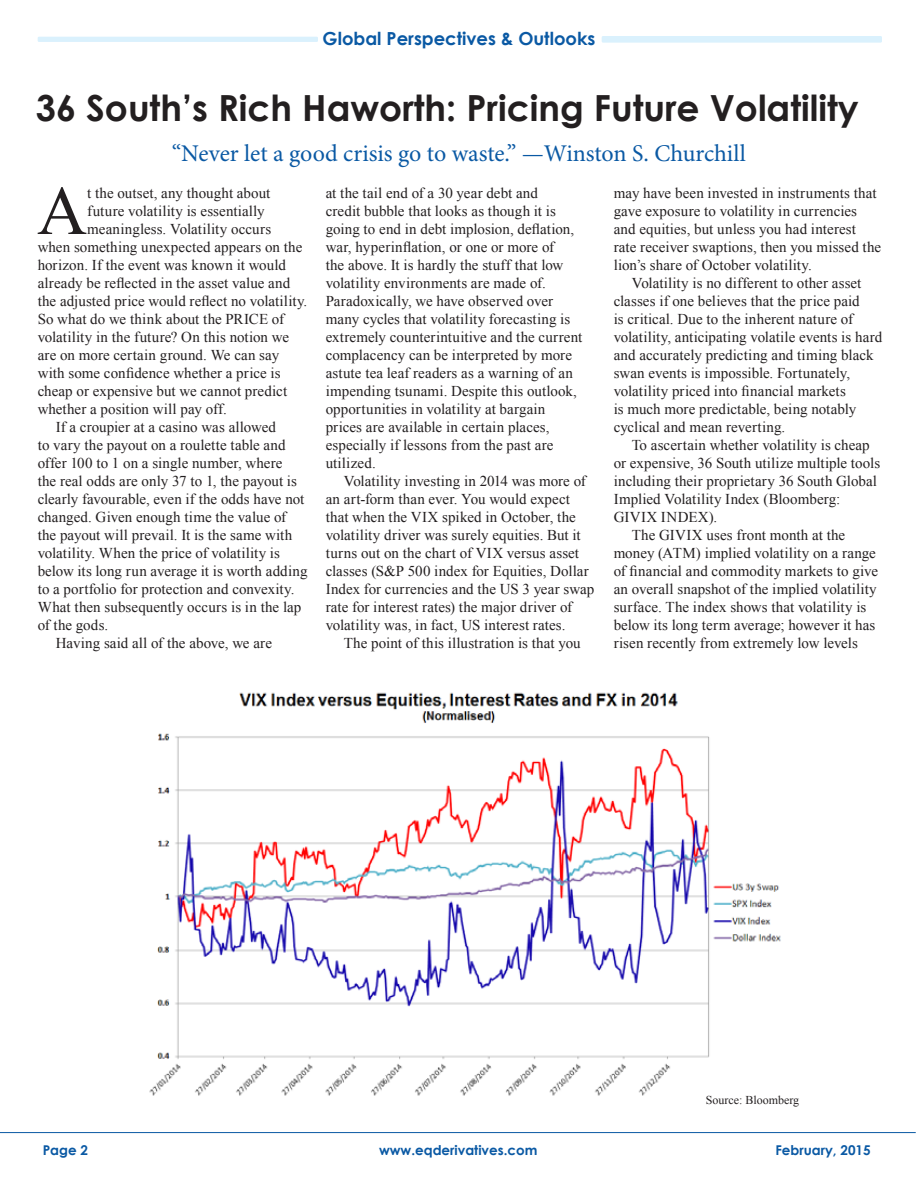
<style>
.page{position:relative;width:918px;height:1188px;background:#fff}
.page>*{position:absolute;margin:0;border:0;box-sizing:border-box;transform-origin:0 0}
.t1{font:69.3px "Times New Roman";color:#231f20}
.t2{font:700 36px "Century Gothic";color:#231f20}
.t3{font:24px "Minion Pro";letter-spacing:-.005em;color:#0a59a4}
.t4{font:700 18px "Century Gothic";color:#0a59a4}
.t5{font:15px/18px "Times New Roman";letter-spacing:.005em;color:#231f20}
.t6{font:15px "Times New Roman";letter-spacing:.025em;color:#231f20}
.t7{font:700 13.5px "Century Gothic";color:#0a59a4}
.t8{font:12px "Times New Roman";color:#231f20}
</style>
<div class="page">
<hr style="left:0;top:1132px;width:916px;height:1px;background:#0a59a4">
<div style="left:602px;top:36px;width:280px;height:7px;background:#daf1fd"></div>
<div style="left:38px;top:37px;width:280px;height:5px;background:#daf1fd"></div>
<img style="left:149px;top:692px;width:632px;height:404px">
<p class="t4" style="left:323px;top:27px;width:274px">Global Perspectives &amp; Outlooks</p>
<h2 class="t2" style="left:36px;top:85px;width:824px">36 South’s Rich Haworth: Pricing Future Volatility</h2>
<h3 class="t3" style="left:172px;top:139px;width:575px">“Never let a good crisis go to waste.” —Winston S. Churchill</h3>
<h1 class="t1" style="left:37px;top:171px;width:52px">A</h1>
<p class="t5" style="left:87px;top:184px;width:185px">t the outset, any thought about</p>
<p class="t5" style="left:326px;top:184px;width:258px">at the tail end of a 30 year debt and<br>credit bubble that looks as though it is going to end in debt implosion, deflation, war, hyperinflation, or one or more of<br>the above. It is hardly the stuff that low volatility environments are made of.<br>Paradoxically, we have observed over many cycles that volatility forecasting is extremely counterintuitive and the current complacency can be interpreted by more astute tea leaf readers as a warning of an impending tsunami. Despite this outlook, opportunities in volatility at bargain prices are available in certain places, especially if lessons from the past are utilized.</p>
<p class="t5" style="left:326px;top:472px;width:270px;text-indent:18px">Volatility investing in 2014 was more of an art-form than ever. You would expect that when the VIX spiked in October, the volatility driver was surely equities. But it turns out on the chart of VIX versus asset classes (S&amp;P 500 index for Equities, Dollar Index for currencies and the US 3 year swap rate for interest rates) the major driver of volatility was, in fact, US interest rates.</p>
<p class="t5" style="left:344px;top:634px;width:239px">The point of this illustration is that you</p>
<p class="t5" style="left:614px;top:184px;width:269px">may have been invested in instruments that gave exposure to volatility in currencies and equities, but unless you had interest rate receiver swaptions, then you missed the lion’s share of October volatility.</p>
<p class="t5" style="left:614px;top:274px;width:270px;text-indent:18px">Volatility is no different to other asset classes if one believes that the price paid<br>is critical. Due to the inherent nature of volatility, anticipating volatile events is hard and accurately predicting and timing black swan events is impossible. Fortunately, volatility priced into financial markets<br>is much more predictable, being notably cyclical and mean reverting.</p>
<p class="t5" style="left:632px;top:436px;width:240px">To ascertain whether volatility is cheap</p>
<p class="t5" style="left:614px;top:454px;width:268px">or expensive, 36 South utilize multiple tools</p>
<p class="t5" style="left:614px;top:472px;width:265px">including their proprietary 36 South Global</p>
<p class="t5" style="left:614px;top:490px;width:228px">Implied Volatility Index (Bloomberg:</p>
<p class="t6" style="left:614px;top:508px;width:105px">GIVIX INDEX).</p>
<p class="t5" style="left:632px;top:526px;width:215px">The GIVIX uses front month at the</p>
<p class="t5" style="left:614px;top:544px;width:264px">money (ATM) implied volatility on a range</p>
<p class="t5" style="left:614px;top:562px;width:266px">of financial and commodity markets to give</p>
<p class="t5" style="left:614px;top:580px;width:265px">an overall snapshot of the implied volatility</p>
<p class="t5" style="left:614px;top:598px;width:254px">surface. The index shows that volatility is</p>
<p class="t5" style="left:614px;top:616px;width:263px">below its long term average; however it has</p>
<p class="t5" style="left:614px;top:634px;width:246px">risen recently from extremely low levels</p>
<p class="t5" style="left:87px;top:202px;width:179px">future volatility is essentially</p>
<p class="t5" style="left:87px;top:220px;width:185px">meaningless. Volatility occurs</p>
<p class="t5" style="left:38px;top:238px;width:266px">when something unexpected appears on the</p>
<p class="t5" style="left:38px;top:256px;width:250px">horizon. If the event was known it would</p>
<p class="t5" style="left:38px;top:274px;width:254px">already be reflected in the asset value and</p>
<p class="t5" style="left:38px;top:292px;width:271px">the adjusted price would reflect no volatility.</p>
<p class="t5" style="left:38px;top:310px;width:248px">So what do we think about the PRICE of</p>
<p class="t5" style="left:38px;top:328px;width:253px">volatility in the future? On this notion we</p>
<p class="t5" style="left:38px;top:346px;width:243px">are on more certain ground. We can say</p>
<p class="t5" style="left:38px;top:364px;width:244px">with some confidence whether a price is</p>
<p class="t5" style="left:38px;top:382px;width:251px">cheap or expensive but we cannot predict</p>
<p class="t5" style="left:38px;top:400px;width:191px">whether a position will pay off.</p>
<p class="t5" style="left:56px;top:418px;width:222px">If a croupier at a casino was allowed</p>
<p class="t5" style="left:38px;top:436px;width:249px">to vary the payout on a roulette table and</p>
<p class="t5" style="left:38px;top:454px;width:246px">offer 100 to 1 on a single number, where</p>
<p class="t5" style="left:38px;top:472px;width:261px">the real odds are only 37 to 1, the payout is</p>
<p class="t5" style="left:38px;top:490px;width:268px">clearly favourable, even if the odds have not</p>
<p class="t5" style="left:38px;top:508px;width:250px">changed. Given enough time the value of</p>
<p class="t5" style="left:38px;top:526px;width:256px">the payout will prevail. It is the same with</p>
<p class="t5" style="left:38px;top:544px;width:244px">volatility. When the price of volatility is</p>
<p class="t5" style="left:38px;top:562px;width:271px">below its long run average it is worth adding</p>
<p class="t5" style="left:38px;top:580px;width:258px">to a portfolio for protection and convexity.</p>
<p class="t5" style="left:38px;top:598px;width:265px">What then subsequently occurs is in the lap</p>
<p class="t5" style="left:38px;top:616px;width:72px">of the gods.</p>
<p class="t5" style="left:56px;top:634px;width:218px">Having said all of the above, we are</p>
<p class="t8" style="left:706px;top:1093px;width:95px">Source: Bloomberg</p>
<p class="t7" style="left:43px;top:1142px;width:47px">Page 2</p>
<p class="t7" style="left:379px;top:1142px;width:160px">www.eqderivatives.com</p>
<p class="t7" style="left:775px;top:1142px;width:97px">February, 2015</p>
</div>
